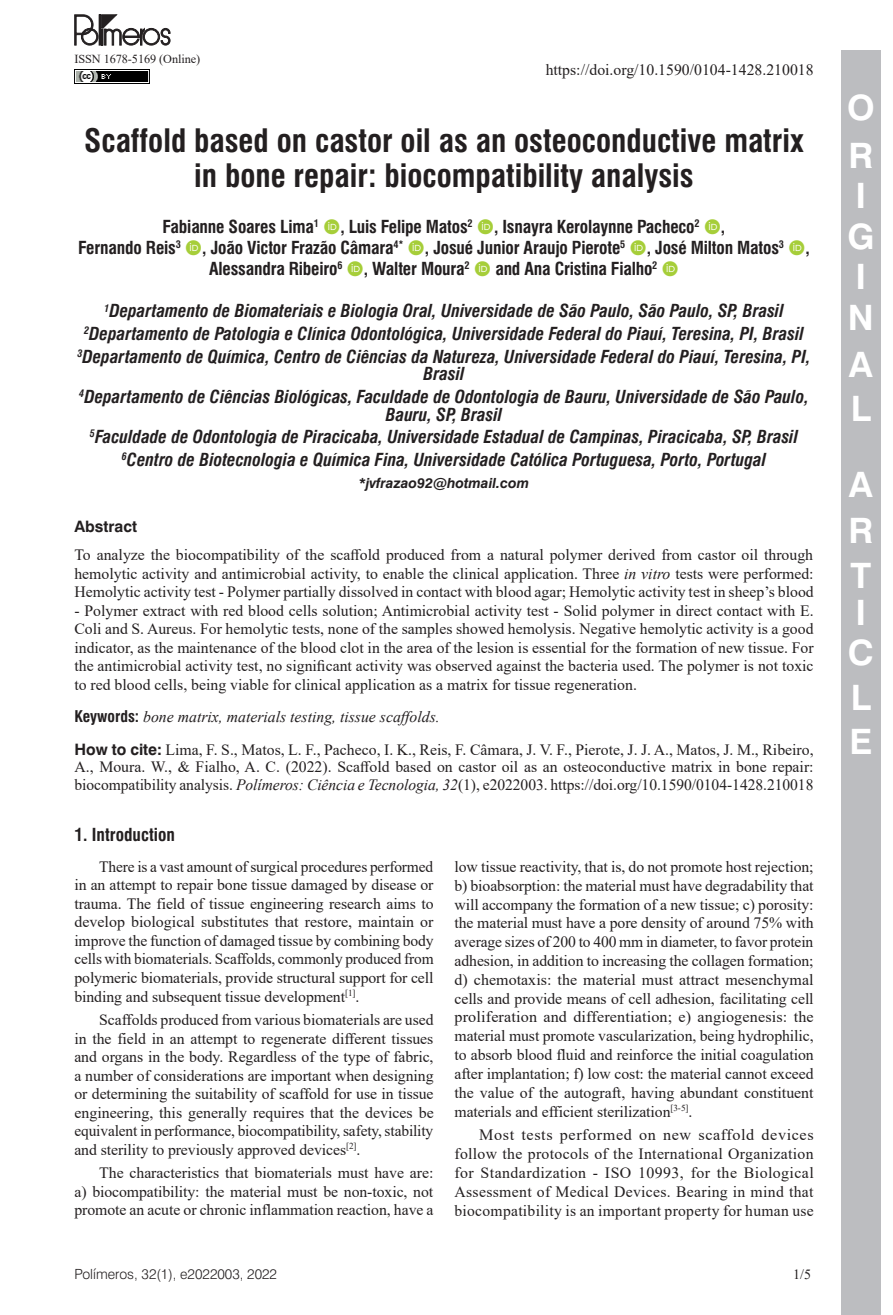
<style>
.page{position:relative;width:893px;height:1315px;background:#fff}
.page>*{position:absolute;margin:0;border:0;box-sizing:border-box;transform-origin:0 0}
.t1{font:700 35px/40.6px "Swiss 721 BT";color:#fff}
.ArticleTitle{font:700 condensed 31.5px/35.2px "Swiss 721 BT";color:#231f20;text-align:center}
.Affiliations{font:italic 700 condensed 17.5px/17.7px "Swiss 721 BT";color:#231f20;text-align:center}
.Authors{font:700 condensed 17.5px "Swiss 721 BT";letter-spacing:-.01em;color:#231f20}
.Heading1Alt{font:700 condensed 17.5px "Swiss 721 BT";color:#231f20}
.Paragraph{font:15.75px/18.9px "Times New Roman";letter-spacing:-.005em;color:#231f20;text-align:justify}
.Abstract{font:15.75px/18.6px "Times New Roman";color:#231f20;text-align:justify}
.HowToCite{font:15.75px/17.7px "Times New Roman";color:#231f20;text-align:justify}
.Keywords{font:italic 15.75px "Times New Roman";color:#231f20}
.AbstractTitle{font:700 15.75px "Swiss 721 BT";color:#231f20}
.t2{font:300 14px "Swiss 721 BT";color:#231f20}
.Correspondence{font:italic 700 14px "Swiss 721 BT";color:#231f20}
.t3{font:14px "Times New Roman";color:#231f20}
.t4{font:12.25px "Times New Roman";letter-spacing:-.005em;color:#231f20}
.s1{font-style:italic}
.s2{font-family:"Swiss 721 BT";font-weight:700;font-style:normal;font-stretch:condensed}
.s3{font-family:"Swiss 721 BT";font-weight:700}
</style>
<div class="page">
<div style="left:841px;top:50px;width:40px;height:1265px;background:#bcbdc0"></div>
<img style="left:74px;top:69px;width:76px;height:15px">
<svg style="left:75px;top:15px;width:95px;height:30px"></svg>
<p class="t4" style="left:74px;top:50px;width:127px">ISSN 1678-5169 (Online)</p>
<p class="Paragraph" style="left:546px;top:60px;width:269px">https://doi.org/10.1590/0104-1428.210018</p>
<p class="ArticleTitle" style="left:84px;top:123px;width:721px">Scaffold based on castor oil as an osteoconductive matrix in bone repair: biocompatibility analysis</p>
<p class="Authors" style="left:163px;top:216px;width:564px">Fabianne Soares Lima<sup>1</sup> , Luis Felipe Matos<sup>2</sup> , Isnayra Kerolaynne Pacheco<sup>2</sup> ,</p>
<p class="Authors" style="left:78px;top:237px;width:733px">Fernando Reis<sup>3</sup> , João Victor Frazão Câmara<sup>4*</sup> , Josué Junior Araujo Pierote<sup>5</sup> , José Milton Matos<sup>3</sup> ,</p>
<p class="Authors" style="left:209px;top:258px;width:262px">Alessandra Ribeiro<sup>6</sup> , Walter Moura<sup>2</sup></p>
<p class="Authors" style="left:495px;top:258px;width:164px">and Ana Cristina Fialho<sup>2</sup></p>
<p class="Affiliations" style="left:104px;top:302px;width:681px"><sup>1</sup>Departamento de Biomateriais e Biologia Oral, Universidade de São Paulo, São Paulo, SP, Brasil</p>
<p class="Affiliations" style="left:84px;top:325px;width:721px"><sup>2</sup>Departamento de Patologia e Clínica Odontológica, Universidade Federal do Piauí, Teresina, PI, Brasil</p>
<p class="Affiliations" style="left:77px;top:347px;width:735px"><sup>3</sup>Departamento de Química, Centro de Ciências da Natureza, Universidade Federal do Piauí, Teresina, PI,<br>Brasil</p>
<p class="Affiliations" style="left:79px;top:388px;width:731px"><sup>4</sup>Departamento de Ciências Biológicas, Faculdade de Odontologia de Bauru, Universidade de São Paulo,<br>Bauru, SP, Brasil</p>
<p class="Affiliations" style="left:90px;top:428px;width:710px"><sup>5</sup>Faculdade de Odontologia de Piracicaba, Universidade Estadual de Campinas, Piracicaba, SP, Brasil</p>
<p class="Affiliations" style="left:122px;top:451px;width:646px"><sup>6</sup>Centro de Biotecnologia e Química Fina, Universidade Católica Portuguesa, Porto, Portugal</p>
<p class="Correspondence" style="left:359px;top:474px;width:172px">*jvfrazao92@hotmail.com</p>
<p class="AbstractTitle" style="left:74px;top:516px;width:64px">Abstract</p>
<p class="Abstract" style="left:74px;top:545px;width:741px">To analyze the biocompatibility of the scaffold produced from a natural polymer derived from castor oil through hemolytic activity and antimicrobial activity, to enable the clinical application. Three <span class="s1">in vitro</span> tests were performed:<br>Hemolytic activity test - Polymer partially dissolved in contact with blood agar; Hemolytic activity test in sheep’s blood</p>
<p class="Abstract" style="left:74px;top:600px;width:741px">- Polymer extract with red blood cells solution; Antimicrobial activity test - Solid polymer in direct contact with E.<br>Coli and S. Aureus. For hemolytic tests, none of the samples showed hemolysis. Negative hemolytic activity is a good indicator, as the maintenance of the blood clot in the area of the lesion is essential for the formation of new tissue. For the antimicrobial activity test, no significant activity was observed against the bacteria used. The polymer is not toxic to red blood cells, being viable for clinical application as a matrix for tissue regeneration.</p>
<p class="Keywords" style="left:74px;top:706px;width:367px"><span class="s2">Keywords:</span> bone matrix, materials testing, tissue scaffolds.</p>
<p class="HowToCite" style="left:74px;top:740px;width:741px"><span class="s3">How to cite:</span> Lima, F. S., Matos, L. F., Pacheco, I. K., Reis, F. Câmara, J. V. F., Pierote, J. J. A., Matos, J. M., Ribeiro, A., Moura. W., &amp; Fialho, A. C. (2022). Scaffold based on castor oil as an osteoconductive matrix in bone repair: biocompatibility analysis. <span class="s1">Polímeros: Ciência e Tecnologia, 32</span>(1), e2022003. https://doi.org/10.1590/0104-1428.210018</p>
<p class="Heading1Alt" style="left:74px;top:824px;width:102px">1. Introduction</p>
<p class="Paragraph" style="left:74px;top:857px;width:361px;text-indent:25px">There is a vast amount of surgical procedures performed in an attempt to repair bone tissue damaged by disease or trauma. The field of tissue engineering research aims to develop biological substitutes that restore, maintain or improve the function of damaged tissue by combining body cells with biomaterials. Scaffolds, commonly produced from polymeric biomaterials, provide structural support for cell binding and subsequent tissue development<sup>[1]</sup>.</p>
<p class="Paragraph" style="left:74px;top:1010px;width:361px;text-indent:25px">Scaffolds produced from various biomaterials are used in the field in an attempt to regenerate different tissues and organs in the body. Regardless of the type of fabric, a number of considerations are important when designing or determining the suitability of scaffold for use in tissue engineering, this generally requires that the devices be equivalent in performance, biocompatibility, safety, stability and sterility to previously approved devices<sup>[2]</sup>.</p>
<p class="Paragraph" style="left:74px;top:1163px;width:361px;text-indent:25px">The characteristics that biomaterials must have are: a) biocompatibility: the material must be non-toxic, not promote an acute or chronic inflammation reaction, have a</p>
<p class="Paragraph" style="left:454px;top:856px;width:361px">low tissue reactivity, that is, do not promote host rejection; b) bioabsorption: the material must have degradability that will accompany the formation of a new tissue; c) porosity: the material must have a pore density of around 75% with average sizes of 200 to 400 mm in diameter, to favor protein adhesion, in addition to increasing the collagen formation; d) chemotaxis: the material must attract mesenchymal cells and provide means of cell adhesion, facilitating cell proliferation and differentiation; e) angiogenesis: the material must promote vascularization, being hydrophilic, to absorb blood fluid and reinforce the initial coagulation after implantation; f) low cost: the material cannot exceed the value of the autograft, having abundant constituent materials and efficient sterilization<sup>[3-5]</sup>.</p>
<p class="Paragraph" style="left:454px;top:1125px;width:361px;text-indent:25px">Most tests performed on new scaffold devices follow the protocols of the International Organization for Standardization - ISO 10993, for the Biological Assessment of Medical Devices. Bearing in mind that biocompatibility is an important property for human use</p>
<p class="t2" style="left:74px;top:1265px;width:204px">Polímeros, 32(1), e2022003, 2022</p>
<p class="t3" style="left:793px;top:1264px;width:19px">1/5</p>
<h1 class="t1" style="left:847px;top:83px;width:29px;line-height:48.1px">O<br>O</h1>
<h1 class="t1" style="left:847px;top:175px;width:29px">O<br>O<br>O<br>O</h1>
<h1 class="t1" style="left:849px;top:342px;width:26px;line-height:44.1px">O<br>O</h1>
<h1 class="t1" style="left:848px;top:461px;width:26px;line-height:45.5px;text-align:justify">O O O</h1>
<h1 class="t1" style="left:848px;top:592px;width:28px;line-height:40.1px">O<br>O</h1>
<h1 class="t1" style="left:849px;top:676px;width:24px;line-height:43.4px">O<br>O</h1>
</div>
